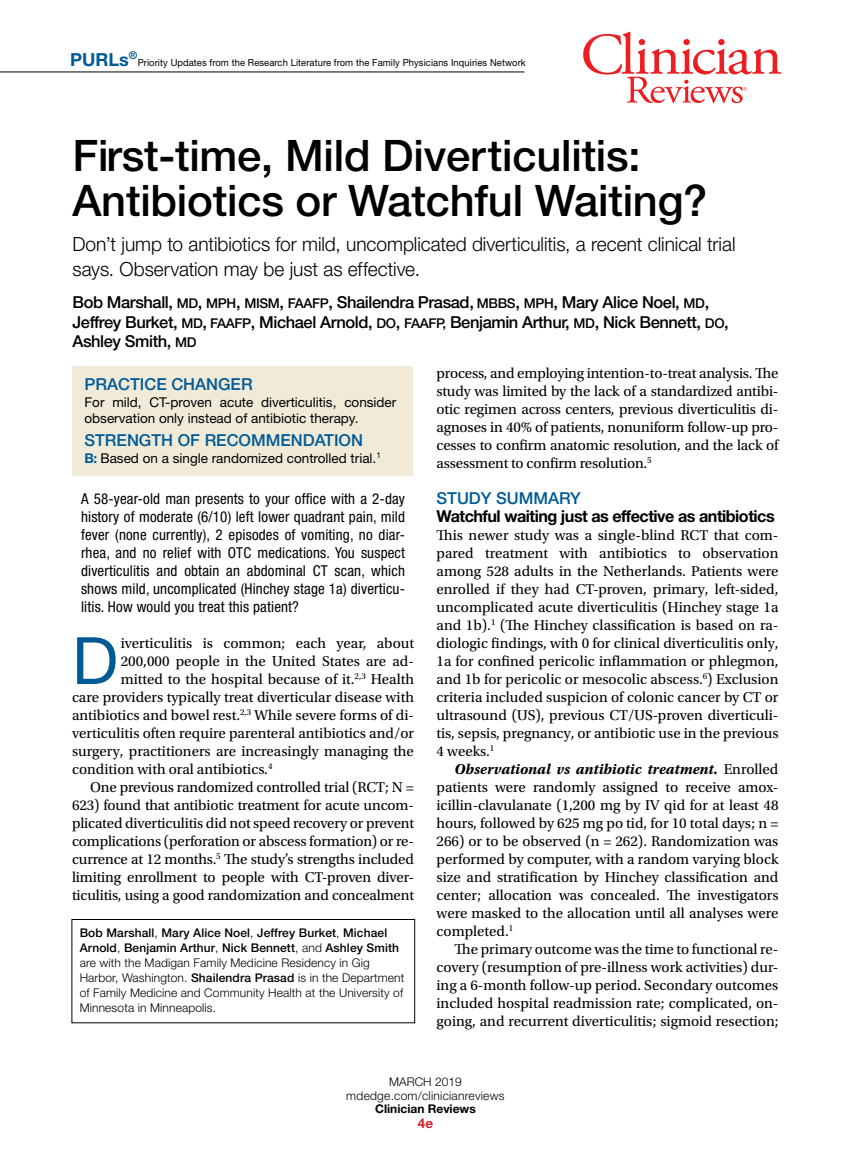
<style>
.page{position:relative;width:851px;height:1161px;background:#fff}
.page>*{position:absolute;margin:0;border:0;box-sizing:border-box;transform-origin:0 0}
.t1{font:65.4px "Helvetica Neue LT Std";color:#005a96}
.t2{font:500 43.5px/45px "Helvetica Neue LT Std";letter-spacing:-.005em;color:#000}
.t3{font:300 19.5px/24.8px "Helvetica Neue LT Std";letter-spacing:-.005em;color:#000}
.t4{font:500 16.5px/19.5px "Helvetica Neue LT Std";letter-spacing:-.025em;color:#000}
.t5{font:500 16.5px "Helvetica Neue LT Std";color:#005a96}
.t6{font:700 16.5px "Helvetica Neue LT Std";letter-spacing:-.03em;color:#000}
.t7{font:15px/18px "Utopia Std";letter-spacing:-.005em;color:#000;text-align:justify}
.t8{font:condensed 15px/18px "Helvetica Neue LT Std";letter-spacing:.01em;color:#000;text-align:justify}
.t9{font:13.5px/16.5px "Helvetica Neue LT Std";color:#000}
.t10{font:700 13.5px "Helvetica Neue LT Std";color:#d2232a}
.t11{font:300 12px/15px "Helvetica Neue LT Std";letter-spacing:.01em;color:#000;text-align:center}
.t12{font:700 12px "Helvetica Neue LT Std";color:#000}
.t13{font:500 condensed 10.8px "Helvetica Neue LT Std";color:#005a96}
.t14{font:9.75px "Helvetica Neue LT Std";letter-spacing:.01em;color:#000;scale:.96 1}
.s1{font-weight:700;font-size:18px;color:#005a96}
.s2{font-size:13.5px}
.s3{font-weight:700;color:#005a96}
.s4{font-weight:500}
.s5{font-weight:700;font-style:italic}
</style>
<div class="page">
<svg style="left:583px;top:32px;width:198px;height:71px"></svg>
<hr style="left:0;top:72px;width:524px;height:1px;background:#000">
<div style="left:72px;top:366px;width:341px;height:110px;background:#f0ead8"></div>
<div style="left:72px;top:919px;width:343px;height:104px;border:1px solid #000"></div>
<p class="t13" style="left:129px;top:49px;width:10px">®</p>
<p class="t14" style="left:70px;top:57px;width:476px"><span class="s1">PURLs</span> Priority Updates from the Research Literature from the Family Physicians Inquiries Network</p>
<h2 class="t2" style="left:72px;top:133px;width:636px">First-time, Mild Diverticulitis:<br>Antibiotics or Watchful Waiting?</h2>
<h3 class="t3" style="left:72px;top:232px;width:664px">Don’t jump to antibiotics for mild, uncomplicated diverticulitis, a recent clinical trial says. Observation may be just as effective.</h3>
<p class="t4" style="left:72px;top:293px;width:657px">Bob Marshall, <span class="s2">MD</span>, <span class="s2">MPH</span>, <span class="s2">MISM</span>, <span class="s2">FAAFP</span>, Shailendra Prasad, <span class="s2">MBBS</span>, <span class="s2">MPH</span>, Mary Alice Noel, <span class="s2">MD</span>,<br>Jeffrey Burket, <span class="s2">MD</span>, <span class="s2">FAAFP</span>, Michael Arnold, <span class="s2">DO</span>, <span class="s2">FAAFP,</span> Benjamin Arthur, <span class="s2">MD</span>, Nick Bennett, <span class="s2">DO</span>,<br>Ashley Smith, <span class="s2">MD</span></p>
<p class="t5" style="left:84px;top:374px;width:170px">PRACTICE CHANGER</p>
<p class="t9" style="left:84px;top:393px;width:313px">For mild, CT-proven acute diverticulitis, consider observation only instead of antibiotic therapy.</p>
<p class="t5" style="left:84px;top:431px;width:280px">STRENGTH OF RECOMMENDATION</p>
<p class="t9" style="left:84px;top:450px;width:298px"><span class="s3">B:</span> Based on a single randomized controlled trial.<sup>1</sup></p>
<p class="t8" style="left:81px;top:490px;width:325px">A 58-year-old man presents to your office with a 2-day history of moderate (6/10) left lower quadrant pain, mild fever (none currently), 2 episodes of vomiting, no diar&shy;rhea, and no relief with OTC medications. You suspect diverticulitis and obtain an abdominal CT scan, which shows mild, uncomplicated (Hinchey stage 1a) diverticu&shy;litis. How would you treat this patient?</p>
<h1 class="t1" style="left:72px;top:622px;width:48px">D</h1>
<p class="t7" style="left:121px;top:634px;width:295px">iverticulitis is common; each year, about</p>
<p class="t7" style="left:121px;top:652px;width:295px">200,000 people in the United States are ad-</p>
<p class="t7" style="left:121px;top:670px;width:295px">mitted to the hospital because of it.<sup>2,3</sup> Health</p>
<p class="t7" style="left:72px;top:688px;width:343px">care providers typically treat diverticular disease with</p>
<p class="t7" style="left:72px;top:706px;width:343px">antibiotics and bowel rest.<sup>2,3</sup> While severe forms of di-</p>
<p class="t7" style="left:72px;top:724px;width:343px">verticulitis often require parenteral antibiotics and/or</p>
<p class="t7" style="left:72px;top:742px;width:343px">surgery, practitioners are increasingly managing the</p>
<p class="t7" style="left:72px;top:760px;width:202px">condition with oral antibiotics.<sup>4</sup></p>
<p class="t7" style="left:90px;top:778px;width:325px">One previous randomized controlled trial (RCT; N =</p>
<p class="t7" style="left:72px;top:796px;width:343px">623) found that antibiotic treatment for acute uncom-</p>
<p class="t7" style="left:72px;top:814px;width:343px">plicated diverticulitis did not speed recovery or prevent</p>
<p class="t7" style="left:72px;top:832px;width:343px">complications (perforation or abscess formation) or re-</p>
<p class="t7" style="left:72px;top:850px;width:343px">currence at 12 months.<sup>5</sup> The study’s strengths included</p>
<p class="t7" style="left:72px;top:868px;width:343px">limiting enrollment to people with CT-proven diver-</p>
<p class="t7" style="left:72px;top:886px;width:343px">ticulitis, using a good randomization and concealment</p>
<p class="t11" style="left:80px;top:925px;width:326px;text-align:left"><span class="s4">Bob Marshall</span>, <span class="s4">Mary Alice Noel</span>, <span class="s4">Jeffrey Burket</span>, <span class="s4">Michael Arnold</span>, <span class="s4">Benjamin Arthur</span>, <span class="s4">Nick Bennett</span>, and <span class="s4">Ashley Smith </span>are with the Madigan Family Medicine Residency in Gig Harbor, Washington. <span class="s4">Shailendra Prasad</span> is in the Department of Family Medicine and Community Health at the University of Minnesota in Minneapolis.</p>
<p class="t7" style="left:436px;top:364px;width:343px">process, and employing intention-to-treat analysis. The study was limited by the lack of a standardized antibi&shy;otic regimen across centers, previous diverticulitis di&shy;agnoses in 40% of patients, nonuniform follow-up pro&shy;cesses to confirm anatomic resolution, and the lack of assessment to confirm resolution.<sup>5</sup></p>
<p class="t5" style="left:436px;top:488px;width:146px">STUDY SUMMARY</p>
<p class="t6" style="left:436px;top:506px;width:340px">Watchful waiting just as effective as antibiotics</p>
<p class="t7" style="left:436px;top:526px;width:343px">This newer study was a single-blind RCT that com&shy;pared treatment with antibiotics to observation among 528 adults in the Netherlands. Patients were enrolled if they had CT-proven, primary, left-sided, uncomplicated acute diverticulitis (Hinchey stage 1a and 1b).<sup>1</sup> (The Hinchey classification is based on ra&shy;diologic findings, with 0 for clinical diverticulitis only, 1a for confined pericolic inflammation or phlegmon, and 1b for pericolic or mesocolic abscess.<sup>6</sup>) Exclusion criteria included suspicion of colonic cancer by CT or ultrasound (US), previous CT/US-proven diverticuli&shy;tis, sepsis, pregnancy, or antibiotic use in the previous 4 weeks.<sup>1</sup></p>
<p class="t7" style="left:436px;top:760px;width:343px;text-indent:18px"><span class="s5">Observational vs antibiotic treatment.</span> Enrolled patients were randomly assigned to receive amox&shy;icillin-clavulanate (1,200 mg by IV qid for at least 48 hours, followed by 625 mg po tid, for 10 total days; n = 266) or to be observed (n = 262). Randomization was performed by computer, with a random varying block size and stratification by Hinchey classification and center; allocation was concealed. The investigators were masked to the allocation until all analyses were completed.<sup>1</sup></p>
<p class="t7" style="left:436px;top:940px;width:343px;text-indent:18px">The primary outcome was the time to functional re&shy;covery (resumption of pre-illness work activities) dur&shy;ing a 6-month follow-up period. Secondary outcomes included hospital readmission rate; complicated, on&shy;going, and recurrent diverticulitis; sigmoid resection;</p>
<p class="t11" style="left:346px;top:1075px;width:160px;line-height:13.5px">MARCH 2019 mdedge.com/clinicianreviews</p>
<p class="t12" style="left:375px;top:1101px;width:102px">Clinician Reviews</p>
<p class="t10" style="left:418px;top:1115px;width:17px">4e</p>
</div>
